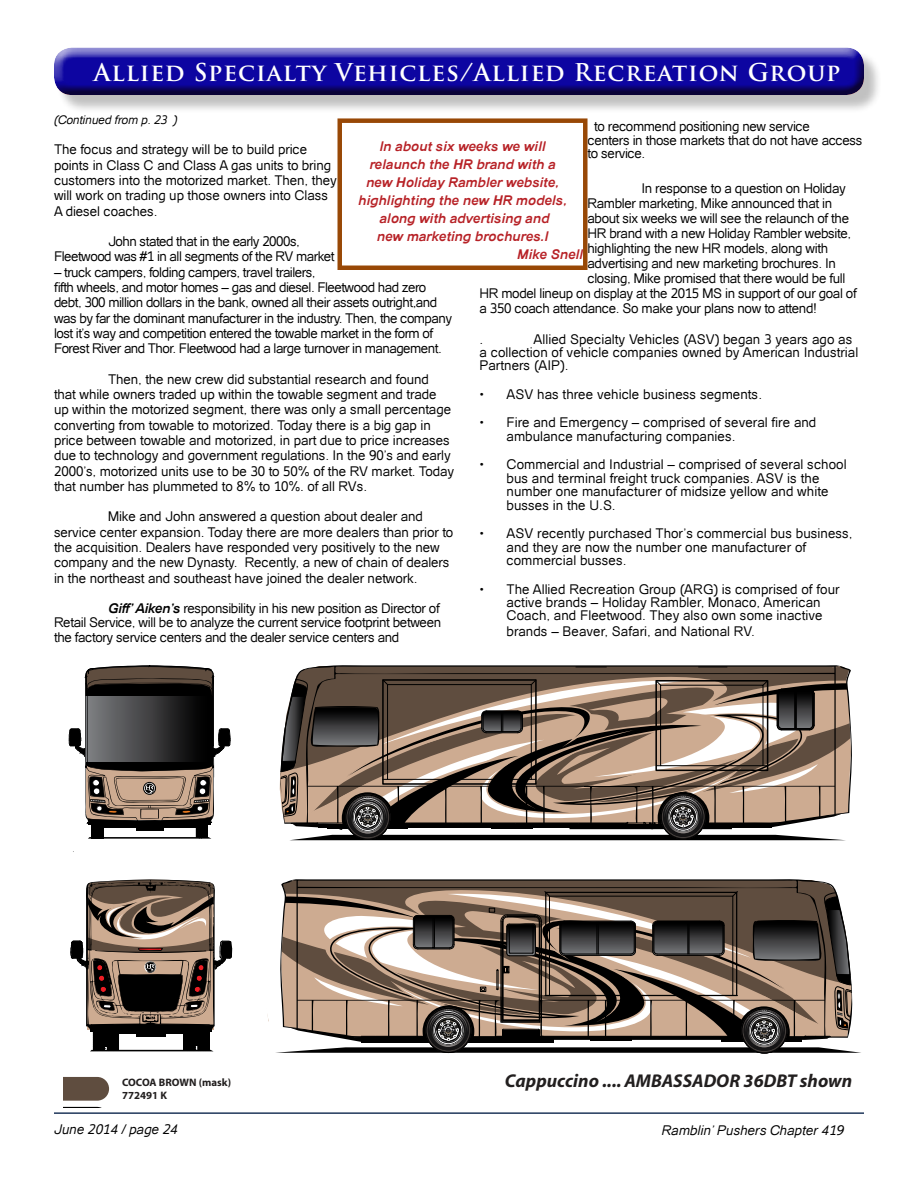
<style>
.page{position:relative;width:918px;height:1188px;background:#fff}
.page>*{position:absolute;margin:0;border:0;box-sizing:border-box;transform-origin:0 0}
.t1{font:700 23.85px "Trajan Pro";letter-spacing:.04em;color:#fff}
.t2{font:italic 700 18.6px "Myriad";color:#221f1f}
.t3{font:13.5px/15.3px "Catriel";letter-spacing:-.01em;color:#000}
.t4{font:13.5px/13.5px "Catriel";letter-spacing:-.03em;color:#000}
.t5{font:13.5px/15.3px "Catriel";letter-spacing:-.04em;color:#000}
.t6{font:italic 700 13.5px "Catriel";color:#b72126}
.t7{font:italic 13.5px "Catriel";color:#000}
.t8{font:italic 12px "Catriel";letter-spacing:-.01em;color:#000}
.t9{font:700 10.8px "Myriad";color:#221f1f}
.s1{font-weight:700;font-style:italic}
</style>
<div class="page">
<hr style="left:54px;top:1112px;width:810px;height:2px;background:#20375b">
<div style="left:56px;top:50px;width:826px;height:64px;background:#000;opacity:.25"></div>
<div style="left:53px;top:47px;width:817px;height:38px;background:#928fd4"></div>
<div style="left:53px;top:49px;width:822px;height:49px;background:#d53520;opacity:.75"></div>
<svg style="left:70px;top:879px;width:162px;height:172px"></svg>
<svg style="left:69px;top:665px;width:162px;height:174px"></svg>
<svg style="left:63px;top:1077px;width:46px;height:24px"></svg>
<svg style="left:63px;top:1107px;width:39px;height:1px"></svg>
<svg style="left:279px;top:665px;width:573px;height:175px;background:#857468"></svg>
<div style="left:672px;top:806px;width:22px;height:22px;border:1px solid #000;border-radius:50%"></div>
<div style="left:677px;top:811px;width:13px;height:12px;border:1px solid #000;border-radius:50%"></div>
<div style="left:661px;top:795px;width:44px;height:44px;border:1px solid #000;border-radius:50%"></div>
<svg style="left:267px;top:879px;width:594px;height:174px;background:#85766b"></svg>
<div style="left:437px;top:1019px;width:23px;height:22px;border:1px solid #000;border-radius:50%"></div>
<div style="left:442px;top:1024px;width:13px;height:13px;border:1px solid #000;border-radius:50%"></div>
<div style="left:426px;top:1008px;width:45px;height:45px;border:1px solid #000;border-radius:50%"></div>
<div style="left:337px;top:118px;width:251px;height:152px;border:4px solid #984806"></div>
<h1 class="t1" style="left:94px;top:58px;width:748px">Allied Specialty Vehicles/Allied Recreation Group</h1>
<p class="t8" style="left:54px;top:113px;width:125px">(Continued from p. 23 )</p>
<p class="t3" style="left:54px;top:142px;width:284px">The focus and strategy will be to build price points in Class C and Class A gas units to bring customers into the motorized market. Then, they will work on trading up those owners into Class A diesel coaches.</p>
<p class="t5" style="left:54px;top:234px;width:282px;text-indent:54px">John stated that in the early 2000s,<br>Fleetwood was #1 in all segments of the RV market</p>
<p class="t5" style="left:54px;top:264px;width:400px">– truck campers, folding campers, travel trailers,<br>fifth wheels, and motor homes – gas and diesel. Fleetwood had zero debt, 300 million dollars in the bank, owned all their assets outright,and was by far the dominant manufacturer in the industry. Then, the company lost it’s way and competition entered the towable market in the form of Forest River and Thor. Fleetwood had a large turnover in management.</p>
<p class="t3" style="left:54px;top:371px;width:402px;text-indent:54px">Then, the new crew did substantial research and found that while owners traded up within the towable segment and trade up within the motorized segment, there was only a small percentage converting from towable to motorized. Today there is a big gap in price between towable and motorized, in part due to price increases due to technology and government regulations. In the 90’s and early 2000’s, motorized units use to be 30 to 50% of the RV market. Today that number has plummeted to 8% to 10%. of all RVs.</p>
<p class="t3" style="left:54px;top:509px;width:401px;text-indent:54px">Mike and John answered a question about dealer and service center expansion. Today there are more dealers than prior to the acquisition. Dealers have responded very positively to the new company and the new Dynasty. Recently, a new of chain of dealers in the northeast and southeast have joined the dealer network.</p>
<p class="t3" style="left:54px;top:600px;width:389px;text-align:justify;text-indent:54px"><span class="s1">Giff’ Aiken’s</span> responsibility in his new position as Director of Retail Service, will be to analyze the current service footprint between the factory service centers and the dealer service centers and</p>
<p class="t4" style="left:588px;top:120px;width:277px;text-indent:7px">to recommend positioning new service<br>centers in those markets that do not have access to service.</p>
<p class="t4" style="left:642px;top:182px;width:206px">In response to a question on Holiday</p>
<p class="t4" style="left:588px;top:197px;width:246px">Rambler marketing, Mike announced that in</p>
<p class="t4" style="left:588px;top:212px;width:263px">about six weeks we will see the relaunch of the</p>
<p class="t4" style="left:588px;top:227px;width:265px">HR brand with a new Holiday Rambler website,</p>
<p class="t4" style="left:588px;top:242px;width:242px">highlighting the new HR models, along with</p>
<p class="t4" style="left:588px;top:257px;width:250px">advertising and new marketing brochures. In</p>
<p class="t4" style="left:588px;top:272px;width:259px">closing, Mike promised that there would be full</p>
<p class="t4" style="left:480px;top:286px;width:379px">HR model lineup on display at the 2015 MS in support of our goal of</p>
<p class="t4" style="left:480px;top:302px;width:339px">a 350 coach attendance. So make your plans now to attend!</p>
<p class="t3" style="left:480px;top:331px;width:5px">.</p>
<p class="t3" style="left:480px;top:332px;width:380px;line-height:13.5px;text-indent:54px">Allied Specialty Vehicles (ASV) began 3 years ago as a collection of vehicle companies owned by American Industrial<br>Partners (AIP).</p>
<p class="t3" style="left:480px;top:387px;width:284px">• ASV has three vehicle business segments.</p>
<p class="t3" style="left:507px;top:416px;width:311px;line-height:13.5px;text-indent:-27px">• Fire and Emergency – comprised of several fire and ambulance manufacturing companies.</p>
<p class="t3" style="left:507px;top:458px;width:342px;line-height:13.5px;text-indent:-27px">• Commercial and Industrial – comprised of several school bus and terminal freight truck companies. ASV is the number one manufacturer of midsize yellow and white busses in the U.S.</p>
<p class="t3" style="left:507px;top:527px;width:348px;line-height:13.5px;text-indent:-27px">• ASV recently purchased Thor’s commercial bus business, and they are now the number one manufacturer of commercial busses.</p>
<p class="t3" style="left:507px;top:582px;width:335px;line-height:13.5px;text-indent:-27px">• The Allied Recreation Group (ARG) is comprised of four active brands – Holiday Rambler, Monaco, American<br>Coach, and Fleetwood. They also own some inactive</p>
<p class="t3" style="left:507px;top:623px;width:250px">brands – Beaver, Safari, and National RV.</p>
<p class="t6" style="left:379px;top:138px;width:168px">In about six weeks we will</p>
<p class="t6" style="left:369px;top:156px;width:188px">relaunch the HR brand with a</p>
<p class="t6" style="left:366px;top:174px;width:194px">new Holiday Rambler website,</p>
<p class="t6" style="left:358px;top:192px;width:210px">highlighting the new HR models,</p>
<p class="t6" style="left:380px;top:210px;width:171px">along with advertising and</p>
<p class="t6" style="left:377px;top:228px;width:173px">new marketing brochures.I</p>
<p class="t6" style="left:517px;top:246px;width:67px">Mike Snell</p>
<p class="t9" style="left:122px;top:1077px;width:111px">COCOA BROWN (mask)</p>
<p class="t2" style="left:505px;top:1072px;width:349px">Cappuccino .... AMBASSADOR 36DBT shown</p>
<p class="t9" style="left:122px;top:1090px;width:46px">772491 K</p>
<p class="t9" style="left:122px;top:1119px;width:41px">P2235 K</p>
<p class="t7" style="left:54px;top:1121px;width:125px">June 2014 / page 24</p>
<p class="t7" style="left:662px;top:1122px;width:184px">Ramblin’ Pushers Chapter 419</p>
</div>
